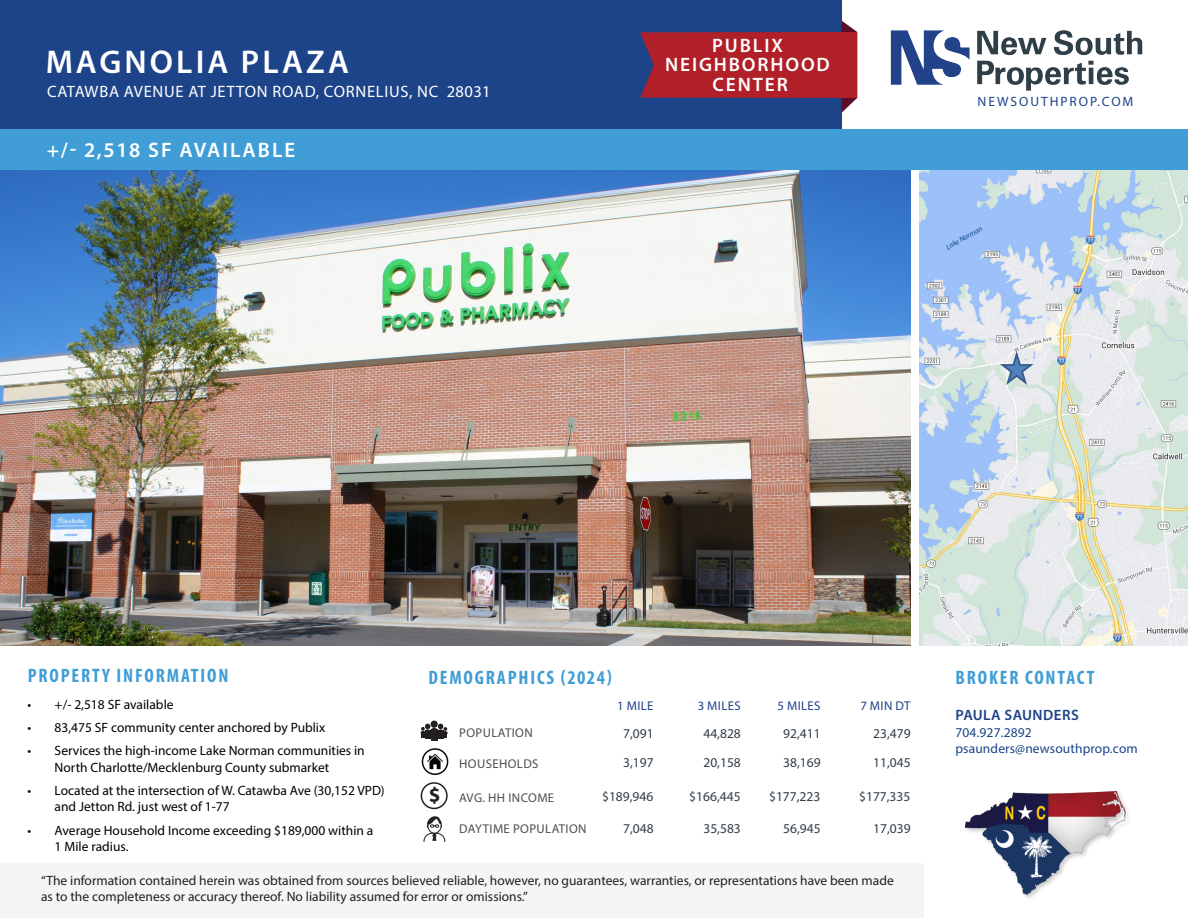
<style>
.page{position:relative;width:1188px;height:918px;background:#fff}
.page>*{position:absolute;margin:0;border:0;box-sizing:border-box;transform-origin:0 0}
.t1{font:600 33px "Myriad Pro";letter-spacing:.095em;color:#fff}
.t2{font:600 21px "Myriad Pro";letter-spacing:.095em;color:#fff}
.t3{font:700 21px "Myriad Pro";color:#231f20}
.t4{font:700 condensed 19.5px "Myriad Pro";letter-spacing:.095em;color:#409dd6}
.t5{font:600 19.5px "Myriad Pro";letter-spacing:.095em;color:#fff}
.t6{font:16.5px "Myriad Pro";letter-spacing:.045em;color:#fff}
.t7{font:600 15px "Myriad Pro";letter-spacing:.03em;color:#1d4389}
.t8{font:13.5px/16.5px "Myriad Pro";color:#000}
.t9{font:13.5px/16.2px "Myriad Pro";color:#231f20}
.t10{font:13.5px "Myriad Pro";color:#323d47}
.t11{font:13.5px "Myriad Pro";letter-spacing:.01em;color:#1d4389}
.t12{font:13.5px "Myriad Pro";letter-spacing:.145em;color:#1d4389}
.t13{font:12.75px "Myriad Pro";letter-spacing:.03em;color:#4e4f50}
.t14{font:12.75px "Myriad Pro";letter-spacing:.03em;color:#1d4389}
.t15{font:italic 7.5px "Myriad Pro";color:#124889}
</style>
<div class="page">
<img style="left:919px;top:170px;width:269px;height:475px">
<svg style="left:1000px;top:348px;width:34px;height:40px"></svg>
<img style="left:0;top:170px;width:911px;height:475px">
<div style="left:0;top:0;width:842px;height:129px;background:#1d4389"></div>
<svg style="left:640px;top:21px;width:217px;height:92px"></svg>
<div style="left:0;top:129px;width:1188px;height:41px;background:#409dd6"></div>
<img style="left:890px;top:30px;width:253px;height:61px">
<div style="left:0;top:863px;width:923px;height:55px;background:#f4f5f5"></div>
<img style="left:964px;top:790px;width:164px;height:108px">
<div style="left:421px;top:782px;width:27px;height:27px;border:2px solid #231f20;border-radius:50%"></div>
<div style="left:431px;top:721px;width:7px;height:7px;background:#231f20;border-radius:50%"></div>
<div style="left:431px;top:730px;width:7px;height:11px;background:#231f20"></div>
<div style="left:430px;top:728px;width:9px;height:8px;background:#231f20;border-radius:50%"></div>
<div style="left:425px;top:731px;width:5px;height:8px;background:#231f20"></div>
<div style="left:438px;top:731px;width:5px;height:8px;background:#231f20"></div>
<svg style="left:438px;top:724px;width:10px;height:14px"></svg>
<svg style="left:421px;top:724px;width:9px;height:14px"></svg>
<svg style="left:424px;top:816px;width:21px;height:26px"></svg>
<img style="left:422px;top:748px;width:26px;height:27px">
<p class="t1" style="left:46px;top:41px;width:305px">MAGNOLIA PLAZA</p>
<p class="t6" style="left:47px;top:81px;width:445px">CATAWBA AVENUE AT JETTON ROAD, CORNELIUS, NC 28031</p>
<p class="t2" style="left:47px;top:136px;width:250px">+/- 2,518 SF AVAILABLE</p>
<p class="t5" style="left:712px;top:33px;width:72px">PUBLIX</p>
<p class="t5" style="left:665px;top:52px;width:166px">NEIGHBORHOOD</p>
<p class="t5" style="left:713px;top:72px;width:77px">CENTER</p>
<p class="t12" style="left:978px;top:93px;width:157px">NEWSOUTHPROP.COM</p>
<p class="t15" style="left:944px;top:243px;width:42px;rotate:-29deg">Lake Norman</p>
<p class="t4" style="left:28px;top:663px;width:202px">PROPERTY INFORMATION</p>
<p class="t4" style="left:956px;top:665px;width:140px">BROKER CONTACT</p>
<p class="t4" style="left:428px;top:665px;width:185px">DEMOGRAPHICS (2024)</p>
<p class="t8" style="left:28px;top:696px;width:147px">• +/- 2,518 SF available</p>
<p class="t8" style="left:28px;top:719px;width:299px">• 83,475 SF community center anchored by Publix</p>
<p class="t8" style="left:55px;top:742px;width:312px;text-indent:-27px">• Services the high-income Lake Norman communities in<br>North Charlotte/Mecklenburg County submarket</p>
<p class="t8" style="left:55px;top:782px;width:332px;text-indent:-27px">• Located at the intersection of W. Catawba Ave (30,152 VPD) and Jetton Rd. just west of 1-77</p>
<p class="t8" style="left:55px;top:822px;width:320px;text-indent:-27px">• Average Household Income exceeding $189,000 within a<br>1 Mile radius.</p>
<p class="t13" style="left:459px;top:724px;width:75px">POPULATION</p>
<p class="t13" style="left:459px;top:756px;width:81px">HOUSEHOLDS</p>
<p class="t3" style="left:429px;top:781px;width:13px">$</p>
<p class="t13" style="left:459px;top:789px;width:97px">AVG. HH INCOME</p>
<p class="t13" style="left:459px;top:821px;width:129px">DAYTIME POPULATION</p>
<p class="t14" style="left:617px;top:698px;width:38px">1 MILE</p>
<p class="t10" style="left:623px;top:726px;width:32px">7,091</p>
<p class="t10" style="left:623px;top:755px;width:32px">3,197</p>
<p class="t10" style="left:602px;top:788px;width:53px">$189,946</p>
<p class="t10" style="left:623px;top:820px;width:32px">7,048</p>
<p class="t14" style="left:698px;top:698px;width:45px">3 MILES</p>
<p class="t10" style="left:703px;top:726px;width:39px">44,828</p>
<p class="t10" style="left:703px;top:755px;width:39px">20,158</p>
<p class="t14" style="left:777px;top:698px;width:45px">5 MILES</p>
<p class="t10" style="left:783px;top:726px;width:39px">92,411</p>
<p class="t10" style="left:783px;top:755px;width:39px">38,169</p>
<p class="t10" style="left:689px;top:788px;width:53px">$166,445</p>
<p class="t10" style="left:769px;top:788px;width:53px">$177,223</p>
<p class="t10" style="left:703px;top:820px;width:39px">35,583</p>
<p class="t10" style="left:783px;top:820px;width:39px">56,945</p>
<p class="t14" style="left:860px;top:698px;width:52px">7 MIN DT</p>
<p class="t10" style="left:873px;top:725px;width:39px">23,479</p>
<p class="t10" style="left:873px;top:754px;width:39px">11,045</p>
<p class="t10" style="left:859px;top:788px;width:53px">$177,335</p>
<p class="t10" style="left:873px;top:820px;width:39px">17,039</p>
<p class="t9" style="left:41px;top:872px;width:854px">“The information contained herein was obtained from sources believed reliable, however, no guarantees, warranties, or representations have been made as to the completeness or accuracy thereof. No liability assumed for error or omissions.”</p>
<p class="t7" style="left:956px;top:706px;width:125px">PAULA SAUNDERS</p>
<p class="t11" style="left:955px;top:724px;width:78px">704.927.2892</p>
<p class="t11" style="left:955px;top:740px;width:184px">psaunders@newsouthprop.com</p>
</div>
